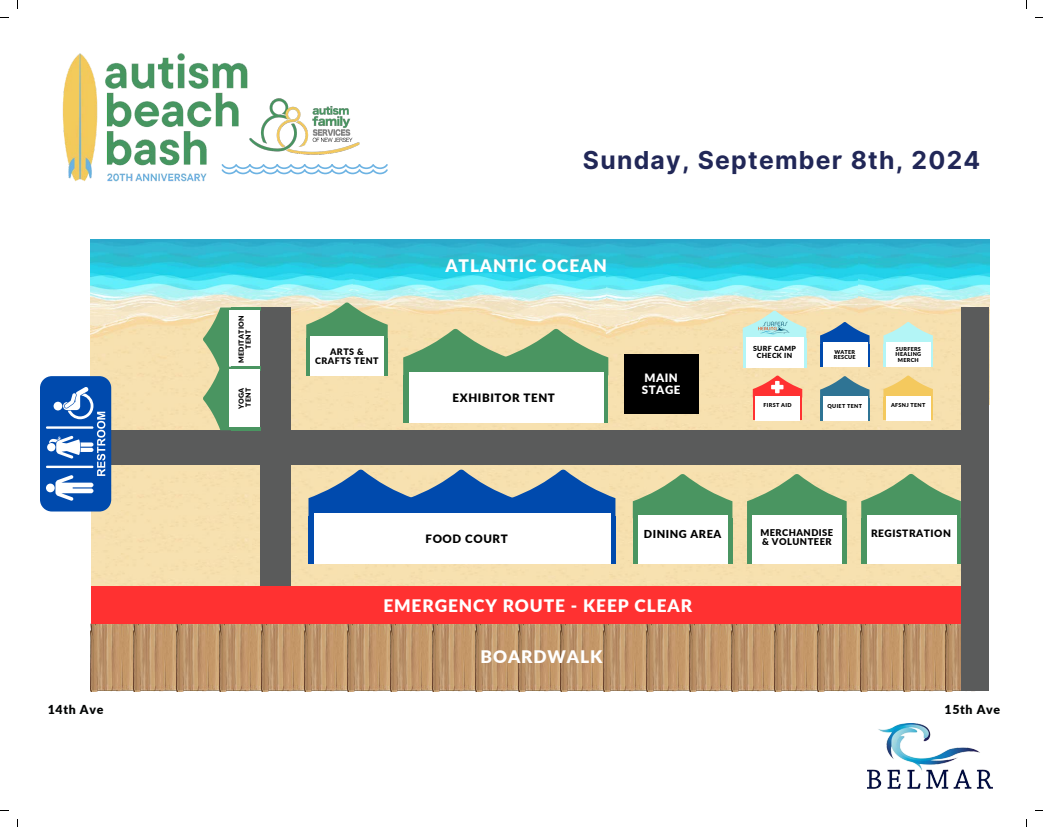
<style>
.page{position:relative;width:1043px;height:827px;background:#fff}
.page>*{position:absolute;margin:0;border:0;box-sizing:border-box;transform-origin:0 0}
.t1{font:700 24.7px "Inter";letter-spacing:.05em;color:#212757}
.t2{font:900 17.3px "Lato";letter-spacing:.05em;color:#fff}
.t3{font:900 12.4px "Lato";letter-spacing:.05em;color:#020404}
.t4{font:900 11.5px "Lato";letter-spacing:.05em;color:#000}
.t5{font:900 11.5px/11.7px "Lato";letter-spacing:.05em;color:#fff}
.t6{font:900 11px "Lato";letter-spacing:.05em;color:#000}
.t7{font:900 10.1px "Lato";letter-spacing:.05em;color:#000}
.t8{font:900 9.3px/9.3px "Lato";letter-spacing:.05em;color:#000}
.t9{font:900 9px/9px "Lato";letter-spacing:.05em;color:#000;text-align:center}
.t10{font:900 7px/7px "Lato";letter-spacing:.05em;color:#000;text-align:center}
.t11{font:900 5.4px/5.4px "Lato";letter-spacing:.05em;color:#000}
</style>
<div class="page">
<img style="left:62px;top:53px;width:186px;height:129px">
<img style="left:249px;top:98px;width:111px;height:57px">
<svg style="left:221px;top:164px;width:166px;height:10px"></svg>
<img style="left:91px;top:623px;width:869px;height:68px">
<img style="left:91px;top:239px;width:515px;height:158px">
<img style="left:606px;top:239px;width:252px;height:158px">
<img style="left:858px;top:239px;width:130px;height:159px">
<div style="left:111px;top:397px;width:708px;height:113px;background:#f7e1af"></div>
<div style="left:729px;top:398px;width:231px;height:112px;background:#f7e1af"></div>
<div style="left:91px;top:510px;width:541px;height:43px;background:#f7e1af"></div>
<img style="left:732px;top:510px;width:128px;height:43px">
<div style="left:91px;top:553px;width:769px;height:33px;background:#f7e1af"></div>
<div style="left:729px;top:554px;width:231px;height:32px;background:#f7e1af"></div>
<div style="left:91px;top:586px;width:897px;height:37px;background:#ff3131"></div>
<div style="left:109px;top:430px;width:879px;height:35px;background:#5a5b5b"></div>
<svg style="left:40px;top:376px;width:71px;height:135px"></svg>
<div style="left:260px;top:307px;width:31px;height:279px;background:#5a5b5b"></div>
<div style="left:960px;top:307px;width:28px;height:384px;background:#5a5b5b"></div>
<hr style="left:231px;top:307px;width:29px;height:4px;background:#4a9561">
<div style="left:229px;top:310px;width:31px;height:57px;background:#fff"></div>
<svg style="left:203px;top:307px;width:28px;height:123px;background:#8bb281"></svg>
<svg style="left:231px;top:426px;width:29px;height:4px"></svg>
<hr style="left:231px;top:366px;width:29px;height:4px;background:#4a9561">
<div style="left:229px;top:369px;width:31px;height:57px;background:#fff"></div>
<svg style="left:306px;top:302px;width:81px;height:36px;background:#89b181"></svg>
<hr style="left:306px;top:338px;width:4px;height:38px;background:#4a9561">
<hr style="left:383px;top:338px;width:4px;height:38px;background:#4a9561">
<div style="left:310px;top:336px;width:74px;height:40px;background:#fff"></div>
<div style="left:403px;top:375px;width:6px;height:48px;background:#4a9561"></div>
<svg style="left:403px;top:328px;width:205px;height:47px;background:#89b07d"></svg>
<svg style="left:603px;top:375px;width:5px;height:48px"></svg>
<div style="left:509px;top:372px;width:94px;height:51px;background:#fff"></div>
<div style="left:408px;top:372px;width:105px;height:51px;background:#fff"></div>
<div style="left:623px;top:354px;width:75px;height:59px;background:#000"></div>
<hr style="left:819px;top:344px;width:3px;height:22px;background:#004aad">
<svg style="left:819px;top:322px;width:50px;height:37px"></svg>
<hr style="left:866px;top:344px;width:3px;height:22px;background:#004aad">
<div style="left:822px;top:342px;width:45px;height:24px;background:#fff"></div>
<hr style="left:883px;top:344px;width:2px;height:22px;background:#b3f5f6">
<svg style="left:883px;top:322px;width:49px;height:22px"></svg>
<hr style="left:929px;top:344px;width:3px;height:22px;background:#b3f5f6">
<div style="left:885px;top:342px;width:45px;height:24px;background:#fff"></div>
<hr style="left:819px;top:398px;width:3px;height:22px;background:#2f7494">
<svg style="left:819px;top:376px;width:50px;height:37px"></svg>
<hr style="left:866px;top:398px;width:3px;height:22px;background:#2f7494">
<div style="left:822px;top:396px;width:45px;height:24px;background:#fff"></div>
<hr style="left:752px;top:397px;width:3px;height:23px;background:#ff3131">
<hr style="left:799px;top:397px;width:2px;height:23px;background:#ff3131">
<div style="left:755px;top:396px;width:44px;height:24px;background:#fff"></div>
<hr style="left:883px;top:397px;width:2px;height:23px;background:#f4c95e">
<svg style="left:883px;top:375px;width:49px;height:22px"></svg>
<hr style="left:929px;top:397px;width:3px;height:23px;background:#f4c95e">
<div style="left:885px;top:396px;width:45px;height:24px;background:#fff"></div>
<svg style="left:752px;top:375px;width:50px;height:38px"></svg>
<div style="left:308px;top:515px;width:6px;height:48px;background:#004aad"></div>
<svg style="left:308px;top:469px;width:307px;height:46px;background:#5980ad"></svg>
<svg style="left:610px;top:515px;width:5px;height:48px"></svg>
<div style="left:414px;top:513px;width:196px;height:50px;background:#fff"></div>
<div style="left:314px;top:513px;width:105px;height:50px;background:#fff"></div>
<svg style="left:632px;top:473px;width:100px;height:45px;background:#8bb17e"></svg>
<div style="left:632px;top:518px;width:6px;height:45px;background:#4a9561"></div>
<svg style="left:727px;top:518px;width:5px;height:45px"></svg>
<div style="left:638px;top:515px;width:89px;height:48px;background:#fff"></div>
<svg style="left:746px;top:473px;width:100px;height:45px;background:#8bb17e"></svg>
<div style="left:746px;top:518px;width:6px;height:45px;background:#4a9561"></div>
<div style="left:840px;top:518px;width:6px;height:45px;background:#4a9561"></div>
<div style="left:752px;top:515px;width:90px;height:48px;background:#fff"></div>
<svg style="left:860px;top:473px;width:100px;height:45px;background:#8bb17e"></svg>
<div style="left:860px;top:518px;width:6px;height:45px;background:#4a9561"></div>
<svg style="left:956px;top:518px;width:4px;height:45px"></svg>
<div style="left:866px;top:515px;width:90px;height:48px;background:#fff"></div>
<img style="left:867px;top:723px;width:125px;height:66px">
<svg style="left:742px;top:310px;width:64px;height:28px"></svg>
<svg style="left:742px;top:338px;width:4px;height:30px"></svg>
<svg style="left:803px;top:338px;width:3px;height:30px"></svg>
<div style="left:746px;top:337px;width:57px;height:31px;background:#fff"></div>
<img style="left:750px;top:320px;width:47px;height:15px">
<h1 class="t1" style="left:582px;top:145px;width:399px">Sunday, September 8th, 2024</h1>
<p class="t10" style="left:237px;top:363px;width:50px;rotate:-90deg">MEDITATION<br>TENT</p>
<p class="t10" style="left:237px;top:409px;width:23px;rotate:-90deg">YOGA<br>TENT</p>
<h2 class="t2" style="left:445px;top:254px;width:163px">ATLANTIC OCEAN</h2>
<p class="t10" style="left:752px;top:345px;width:44px">SURF CAMP<br>CHECK IN</p>
<h3 class="t9" style="left:315px;top:346px;width:65px">ARTS &amp;<br>CRAFTS TENT</h3>
<p class="t11" style="left:833px;top:349px;width:23px">WATER<br>RESCUE</p>
<p class="t11" style="left:895px;top:346px;width:27px;text-align:center">SURFERS<br>HEALING<br>MERCH</p>
<p class="t11" style="left:763px;top:402px;width:29px">FIRST AID</p>
<p class="t11" style="left:827px;top:403px;width:36px">QUIET TENT</p>
<p class="t11" style="left:890px;top:402px;width:36px">AFSNJ TENT</p>
<h3 class="t5" style="left:641px;top:371px;width:40px">MAIN<br>STAGE</h3>
<h3 class="t4" style="left:452px;top:390px;width:104px">EXHIBITOR TENT</h3>
<h3 class="t4" style="left:425px;top:531px;width:84px">FOOD COURT</h3>
<h3 class="t6" style="left:643px;top:526px;width:79px">DINING AREA</h3>
<h3 class="t8" style="left:760px;top:527px;width:74px">MERCHANDISE &amp; VOLUNTEER</h3>
<h3 class="t7" style="left:870px;top:526px;width:81px">REGISTRATION</h3>
<h2 class="t2" style="left:383px;top:594px;width:310px">EMERGENCY ROUTE - KEEP CLEAR</h2>
<h2 class="t2" style="left:480px;top:646px;width:123px">BOARDWALK</h2>
<h3 class="t3" style="left:48px;top:701px;width:57px">14th Ave</h3>
<h3 class="t3" style="left:944px;top:701px;width:57px">15th Ave</h3>
</div>
